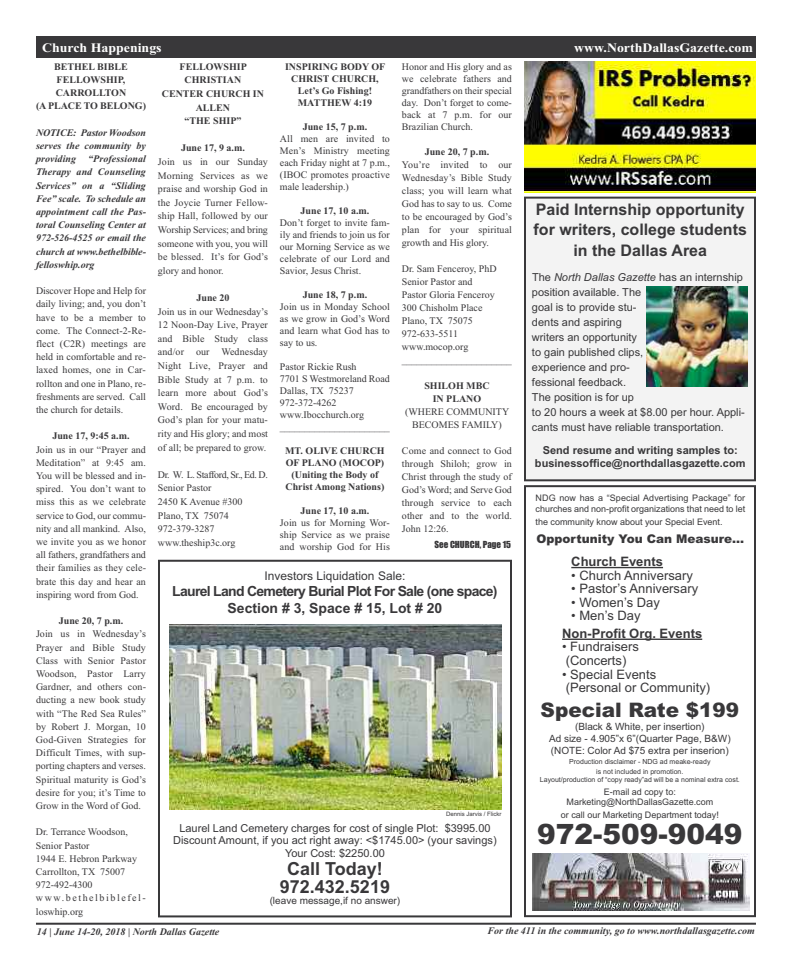
<style>
.page{position:relative;width:792px;height:972px;background:#fff}
.page>*{position:absolute;margin:0;border:0;box-sizing:border-box;transform-origin:0 0}
.t1{font:900 28px "Arial";color:#39383a}
.t2{font:900 20px "Arial";color:#39383a}
.t3{font:700 18px/17.6px "Arial";color:#39383a;text-align:center}
.t4{font:700 16px/20.6px "Arial";color:#39383a;text-align:center}
.t5{font:700 14px/16.8px "Arial";letter-spacing:-.05em;color:#39383a;text-align:center}
.t6{font:13px/13.6px "Arial";color:#39383a}
.t7{font:700 13px "Times New Roman";color:#fff;scale:1.07 1}
.t8{font:700 13px "Arial";color:#39383a}
.t9{font:900 12px "Arial";color:#39383a}
.t10{font:12px "Arial";color:#39383a}
.t11{font:11px/15px "Arial";color:#39383a}
.t12{font:700 11px/13.2px "Arial";color:#39383a;text-align:center}
.t13{font:10px/13.2px "Times New Roman";color:#39383a;text-align:justify}
.t14{font:700 10px/12px "Times New Roman";color:#39383a;text-align:center}
.t15{font:italic 700 10px/13.2px "Times New Roman";color:#39383a;text-align:justify}
.t16{font:10px/12px "Arial";color:#39383a;text-align:center}
.t17{font:9px/10.8px "Arial";color:#39383a}
.t18{font:9px "Impact";color:#39383a}
.t19{font:7px/10.4px "Arial";color:#39383a;text-align:center}
.t20{font:6px "Arial";color:#39383a}
.s1{font-style:italic}
</style>
<div class="page">
<hr style="left:36px;top:923px;width:720px;height:2px;background:#39383a">
<div style="left:36px;top:36px;width:720px;height:22px;background:#39383a"></div>
<img style="left:524px;top:62px;width:232px;height:130px">
<div style="left:524px;top:485px;width:232px;height:432px;border:2px solid #39383a"></div>
<hr style="left:571px;top:567px;width:92px;height:1px;background:#39383a">
<hr style="left:562px;top:639px;width:140px;height:1px;background:#39383a">
<img style="left:532px;top:853px;width:218px;height:58px">
<div style="left:525px;top:198px;width:230px;height:282px;background:#f3f3f3"></div>
<div style="left:524px;top:197px;width:232px;height:284px;border:2px solid #39383a"></div>
<img style="left:646px;top:286px;width:102px;height:101px">
<div style="left:158px;top:560px;width:354px;height:357px;border:2px solid #39383a"></div>
<img style="left:169px;top:625px;width:332px;height:185px">
<h3 class="t7" style="left:42px;top:40px;width:113px">Church Happenings</h3>
<h3 class="t7" style="left:574px;top:40px;width:169px">www.NorthDallasGazette.com</h3>
<p class="t14" style="left:36px;top:60px;width:112px;line-height:13.2px">BETHEL BIBLE<br>FELLOWSHIP,<br>CARROLLTON<br>(A PLACE TO BELONG)</p>
<p class="t15" style="left:36px;top:126px;width:112px">NOTICE: Pastor Woodson serves the community by providing “Professional Therapy and Counseling Services” on a “Sliding Fee” scale. To schedule an appointment call the Pas&shy;toral Counseling Center at 972-526-4525 or email the church at www.bethelbible&shy;felloswhip.org</p>
<p class="t13" style="left:36px;top:284px;width:112px">Discover Hope and Help for daily living; and, you don’t have to be a member to come. The Connect-2-Re&shy;flect (C2R) meetings are held in comfortable and re&shy;laxed homes, one in Car&shy;rollton and one in Plano, re&shy;freshments are served. Call the church for details.</p>
<p class="t14" style="left:52px;top:430px;width:79px">June 17, 9:45 a.m.</p>
<p class="t13" style="left:36px;top:442px;width:112px">Join us in our “Prayer and Meditation” at 9:45 am.<br>You will be blessed and in&shy;spired. You don’t want to miss this as we celebrate service to God, our commu&shy;nity and all mankind. Also, we invite you as we honor all fathers, grandfathers and their families as they cele&shy;brate this day and hear an inspiring word from God.</p>
<p class="t14" style="left:59px;top:615px;width:66px">June 20, 7 p.m.</p>
<p class="t13" style="left:36px;top:627px;width:112px">Join us in Wednesday’s Prayer and Bible Study Class with Senior Pastor Woodson, Pastor Larry Gardner, and others con&shy;ducting a new book study with “The Red Sea Rules” by Robert J. Morgan, 10<br>God-Given Strategies for Difficult Times, with sup&shy;porting chapters and verses.<br>Spiritual maturity is God’s desire for you; it’s Time to Grow in the Word of God.</p>
<p class="t13" style="left:36px;top:825px;width:111px;text-align:left">Dr. Terrance Woodson,<br>Senior Pastor<br>1944 E. Hebron Parkway<br>Carrollton, TX 75007<br>972-492-4300 www.bethelbiblefel&shy;loswhip.org</p>
<p class="t14" style="left:162px;top:59px;width:104px;line-height:13.6px">FELLOWSHIP<br>CHRISTIAN<br>CENTER CHURCH IN<br>ALLEN<br>“THE SHIP”</p>
<p class="t14" style="left:181px;top:142px;width:65px">June 17, 9 a.m.</p>
<p class="t13" style="left:158px;top:155px;width:112px;line-height:13.6px">Join us in our Sunday Morning Services as we praise and worship God in the Joycie Turner Fellow&shy;ship Hall, followed by our Worship Services; and bring someone with you, you will be blessed. It’s for God’s glory and honor.</p>
<p class="t14" style="left:196px;top:291px;width:35px">June 20</p>
<p class="t13" style="left:158px;top:304px;width:112px;line-height:13.6px">Join us in our Wednesday’s 12 Noon-Day Live, Prayer and Bible Study class and/or our Wednesday Night Live, Prayer and Bible Study at 7 p.m. to learn more about God’s Word. Be encouraged by God’s plan for your matu&shy;rity and His glory; and most of all; be prepared to grow.</p>
<p class="t13" style="left:158px;top:467px;width:111px;line-height:13.6px;text-align:left">Dr. W. L. Stafford, Sr., Ed. D.<br>Senior Pastor<br>2450 K Avenue #300<br>Plano, TX 75074<br>972-379-3287 www.theship3c.org</p>
<p class="t14" style="left:285px;top:60px;width:102px">INSPIRING BODY OF<br>CHRIST CHURCH,<br>Let’s Go Fishing!<br>MATTHEW 4:19</p>
<p class="t14" style="left:303px;top:120px;width:66px">June 15, 7 p.m.</p>
<p class="t13" style="left:280px;top:132px;width:112px;line-height:12px">All men are invited to Men’s Ministry meeting each Friday night at 7 p.m., (IBOC promotes proactive male leadership.)</p>
<p class="t14" style="left:301px;top:204px;width:70px">June 17, 10 a.m.</p>
<p class="t13" style="left:280px;top:216px;width:112px;line-height:12px">Don’t forget to invite fam&shy;ily and friends to join us for our Morning Service as we celebrate of our Lord and Savior, Jesus Christ.</p>
<p class="t14" style="left:303px;top:288px;width:66px">June 18, 7 p.m.</p>
<p class="t13" style="left:280px;top:300px;width:112px;line-height:12px">Join us in Monday School as we grow in God’s Word and learn what God has to say to us.</p>
<p class="t13" style="left:280px;top:360px;width:112px;line-height:12px;text-align:left">Pastor Rickie Rush<br>7701 S Westmoreland Road<br>Dallas, TX 75237<br>972-372-4262 www.Ibocchurch.org ______________________</p>
<p class="t14" style="left:285px;top:444px;width:101px">MT. OLIVE CHURCH<br>OF PLANO (MOCOP) (Uniting the Body of<br>Christ Among Nations)</p>
<p class="t14" style="left:301px;top:504px;width:70px">June 17, 10 a.m.</p>
<p class="t13" style="left:280px;top:516px;width:112px;line-height:12px">Join us for Morning Wor&shy;ship Service as we praise and worship God for His</p>
<p class="t13" style="left:402px;top:60px;width:112px;line-height:12px">Honor and His glory and as we celebrate fathers and grandfathers on their special day. Don’t forget to come&shy;back at 7 p.m. for our Brazilian Church.</p>
<p class="t14" style="left:425px;top:145px;width:66px">June 20, 7 p.m.</p>
<p class="t13" style="left:402px;top:158px;width:112px">You’re invited to our Wednesday’s Bible Study class; you will learn what God has to say to us. Come to be encouraged by God’s plan for your spiritual growth and His glory.</p>
<p class="t13" style="left:402px;top:262px;width:112px;text-align:left">Dr. Sam Fenceroy, PhD<br>Senior Pastor and<br>Pastor Gloria Fenceroy<br>300 Chisholm Place<br>Plano, TX 75075<br>972-633-5511 www.mocop.org ______________________</p>
<p class="t14" style="left:424px;top:379px;width:67px;line-height:13px">SHILOH MBC<br>IN PLANO</p>
<p class="t13" style="left:405px;top:405px;width:106px;text-align:center">(WHERE COMMUNITY<br>BECOMES FAMILY)</p>
<p class="t13" style="left:402px;top:444px;width:112px">Come and connect to God through Shiloh; grow in Christ through the study of God’s Word; and Serve God through service to each other and to the world.<br>John 12:26.</p>
<p class="t18" style="left:435px;top:539px;width:78px">See CHURCH, Page 15</p>
<p class="t10" style="left:265px;top:569px;width:142px">Investors Liquidation Sale:</p>
<h3 class="t5" style="left:172px;top:583px;width:327px">Laurel Land Cemetery Burial Plot For Sale (one space)<br>Section # 3, Space # 15, Lot # 20</h3>
<p class="t20" style="left:446px;top:811px;width:57px">Dennis Jarvis / Flickr</p>
<p class="t11" style="left:173px;top:822px;width:325px;line-height:12.2px;text-align:center">Laurel Land Cemetery charges for cost of single Plot: $3995.00<br>Discount Amount, if you act right away: &lt;$1745.00&gt; (your savings)<br>Your Cost: $2250.00</p>
<h3 class="t3" style="left:280px;top:860px;width:112px">Call Today!<br>972.432.5219</h3>
<p class="t16" style="left:270px;top:894px;width:132px">(leave message,if no answer)</p>
<h3 class="t4" style="left:534px;top:199px;width:215px">Paid Internship opportunity for writers, college students in the Dallas Area</h3>
<p class="t11" style="left:532px;top:270px;width:214px">The <span class="s1">North Dallas Gazette</span> has an internship position available. The<br>goal is to provide stu-<br>dents and aspiring<br>writers an opportunity<br>to gain published clips,<br>experience and pro-<br>fessional feedback.<br>The position is for up<br>to 20 hours a week at $8.00 per hour. Appli&shy;cants must have reliable transportation.</p>
<p class="t12" style="left:535px;top:443px;width:212px">Send resume and writing samples to: businessoffice@northdallasgazette.com</p>
<p class="t17" style="left:536px;top:493px;width:211px">NDG now has a “Special Advertising Package” for churches and non-profit organizations that need to let</p>
<p class="t17" style="left:536px;top:516px;width:189px">the community know about your Special Event.</p>
<p class="t9" style="left:537px;top:532px;width:209px">Opportunity You Can Measure...</p>
<h3 class="t8" style="left:571px;top:554px;width:93px">Church Events</h3>
<h3 class="t6" style="left:571px;top:568px;width:123px">• Church Anniversary</h3>
<h3 class="t6" style="left:571px;top:582px;width:128px">• Pastor’s Anniversary</h3>
<h3 class="t6" style="left:571px;top:596px;width:90px">• Women’s Day</h3>
<h3 class="t6" style="left:571px;top:609px;width:71px">• Men’s Day</h3>
<h3 class="t8" style="left:562px;top:626px;width:142px">Non-Profit Org. Events</h3>
<h3 class="t6" style="left:562px;top:640px;width:78px">• Fundraisers (Concerts)</h3>
<h3 class="t6" style="left:562px;top:667px;width:150px">• Special Events (Personal or Community)</h3>
<h2 class="t2" style="left:541px;top:698px;width:200px">Special Rate $199</h2>
<p class="t16" style="left:549px;top:720px;width:183px">(Black &amp; White, per insertion)<br>Ad size - 4.905”x 6”(Quarter Page, B&amp;W) (NOTE: Color Ad $75 extra per inserion)</p>
<p class="t19" style="left:569px;top:756px;width:143px">Production disclaimer - NDG ad meake-ready is not included in promotion.</p>
<p class="t19" style="left:540px;top:774px;width:201px">Layout/production of “copy ready”ad will be a nominal extra cost.</p>
<p class="t17" style="left:567px;top:786px;width:148px;text-align:center">E-mail ad copy to:<br>Marketing@NorthDallasGazette.com</p>
<p class="t17" style="left:561px;top:810px;width:160px">or call our Marketing Department today!</p>
<h1 class="t1" style="left:537px;top:818px;width:207px">972-509-9049</h1>
<p class="t15" style="left:37px;top:925px;width:184px">14 | June 14-20, 2018 | North Dallas Gazette</p>
<p class="t15" style="left:488px;top:924px;width:269px">For the 411 in the community, go to www.northdallasgazette.com</p>
</div>
